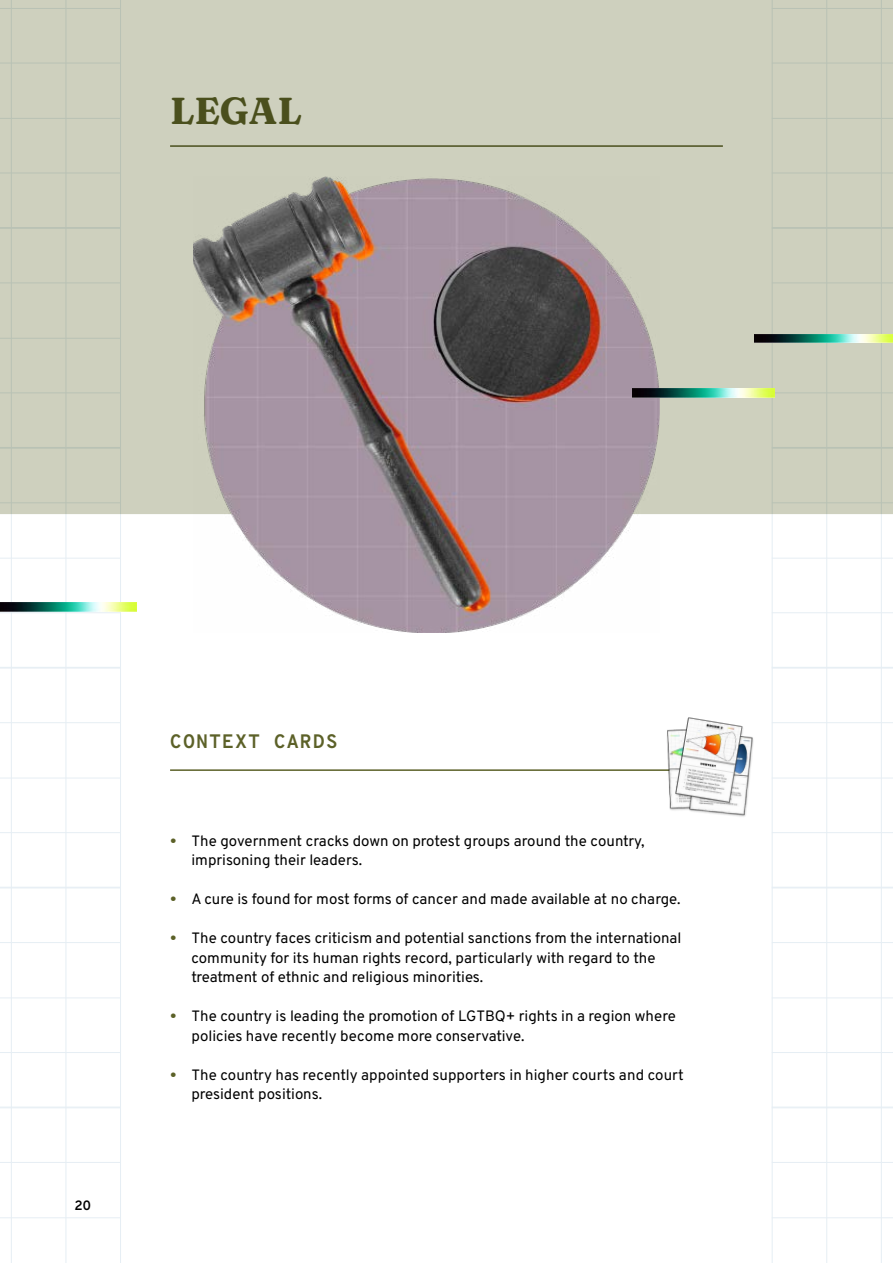
<style>
.page{position:relative;width:893px;height:1263px;background:#fff}
.page>*{position:absolute;margin:0;border:0;box-sizing:border-box;transform-origin:0 0}
.t1{font:700 37.5px "Fraunces 9 pt";color:#5c6128}
.t2{font:700 19.5px "Overpass Mono";letter-spacing:.05em;color:#5c6128}
.t3{font:15px/19.5px "Overpass";color:#000}
.t4{font:600 13.5px "Overpass";color:#000}
.s1{font-weight:900;color:#5c6128}
</style>
<div class="page">
<hr style="left:11px;top:0;width:1px;height:1263px;background:#e6eef4">
<hr style="left:66px;top:0;width:1px;height:1263px;background:#e6eef4">
<hr style="left:120px;top:0;width:1px;height:1263px;background:#e6eef4">
<hr style="left:0;top:558px;width:121px;height:1px;background:#e6eef4">
<hr style="left:0;top:612px;width:121px;height:1px;background:#e6eef4">
<hr style="left:0;top:667px;width:121px;height:1px;background:#e6eef4">
<hr style="left:0;top:668px;width:121px;height:1px;background:#e6eef4">
<hr style="left:0;top:778px;width:121px;height:1px;background:#e6eef4">
<hr style="left:0;top:722px;width:121px;height:1px;background:#e6eef4">
<hr style="left:0;top:832px;width:121px;height:1px;background:#e6eef4">
<hr style="left:0;top:887px;width:121px;height:1px;background:#e6eef4">
<hr style="left:0;top:997px;width:121px;height:1px;background:#e6eef4">
<hr style="left:0;top:942px;width:121px;height:1px;background:#e6eef4">
<hr style="left:0;top:1052px;width:121px;height:1px;background:#e6eef4">
<hr style="left:0;top:1107px;width:121px;height:1px;background:#e6eef4">
<hr style="left:0;top:1217px;width:121px;height:1px;background:#e6eef4">
<hr style="left:0;top:1162px;width:121px;height:1px;background:#e6eef4">
<hr style="left:881px;top:0;width:1px;height:1263px;background:#e6eef4">
<hr style="left:826px;top:0;width:1px;height:1263px;background:#e6eef4">
<hr style="left:772px;top:0;width:1px;height:1263px;background:#e6eef4">
<hr style="left:772px;top:558px;width:121px;height:1px;background:#e6eef4">
<hr style="left:772px;top:612px;width:121px;height:1px;background:#e6eef4">
<hr style="left:772px;top:667px;width:121px;height:1px;background:#e6eef4">
<hr style="left:772px;top:668px;width:121px;height:1px;background:#e6eef4">
<hr style="left:772px;top:778px;width:121px;height:1px;background:#e6eef4">
<hr style="left:772px;top:722px;width:121px;height:1px;background:#e6eef4">
<hr style="left:772px;top:832px;width:121px;height:1px;background:#e6eef4">
<hr style="left:772px;top:887px;width:121px;height:1px;background:#e6eef4">
<hr style="left:772px;top:997px;width:121px;height:1px;background:#e6eef4">
<hr style="left:772px;top:942px;width:121px;height:1px;background:#e6eef4">
<hr style="left:772px;top:1052px;width:121px;height:1px;background:#e6eef4">
<hr style="left:772px;top:1107px;width:121px;height:1px;background:#e6eef4">
<hr style="left:772px;top:1217px;width:121px;height:1px;background:#e6eef4">
<hr style="left:772px;top:1162px;width:121px;height:1px;background:#e6eef4">
<hr style="left:170px;top:769px;width:553px;height:2px;background:#5c6128">
<div style="left:0;top:0;width:893px;height:514px;background:#ced0be"></div>
<img style="left:755px;top:334px;width:138px;height:9px">
<img style="left:193px;top:176px;width:467px;height:457px">
<img style="left:0;top:603px;width:137px;height:9px">
<img style="left:632px;top:388px;width:142px;height:9px">
<img style="left:661px;top:730px;width:15px;height:81px">
<img style="left:689px;top:737px;width:65px;height:80px">
<img style="left:668px;top:717px;width:83px;height:93px">
<h1 class="t1" style="left:170px;top:82px;width:133px">LEGAL</h1>
<p class="t4" style="left:74px;top:1194px;width:19px">20</p>
<h2 class="t2" style="left:170px;top:725px;width:169px">CONTEXT CARDS</h2>
<p class="t3" style="left:191px;top:830px;width:455px;text-indent:-21px"><span class="s1">•</span> The government cracks down on protest groups around the country, imprisoning their leaders.</p>
<p class="t3" style="left:170px;top:889px;width:512px"><span class="s1">•</span> A cure is found for most forms of cancer and made available at no charge.</p>
<p class="t3" style="left:191px;top:928px;width:492px;text-indent:-21px"><span class="s1">•</span> The country faces criticism and potential sanctions from the international community for its human rights record, particularly with regard to the treatment of ethnic and religious minorities.</p>
<p class="t3" style="left:191px;top:1006px;width:486px;text-indent:-21px"><span class="s1">•</span> The country is leading the promotion of LGTBQ+ rights in a region where policies have recently become more conservative.</p>
<p class="t3" style="left:191px;top:1064px;width:494px;text-indent:-21px"><span class="s1">•</span> The country has recently appointed supporters in higher courts and court president positions.</p>
</div>
